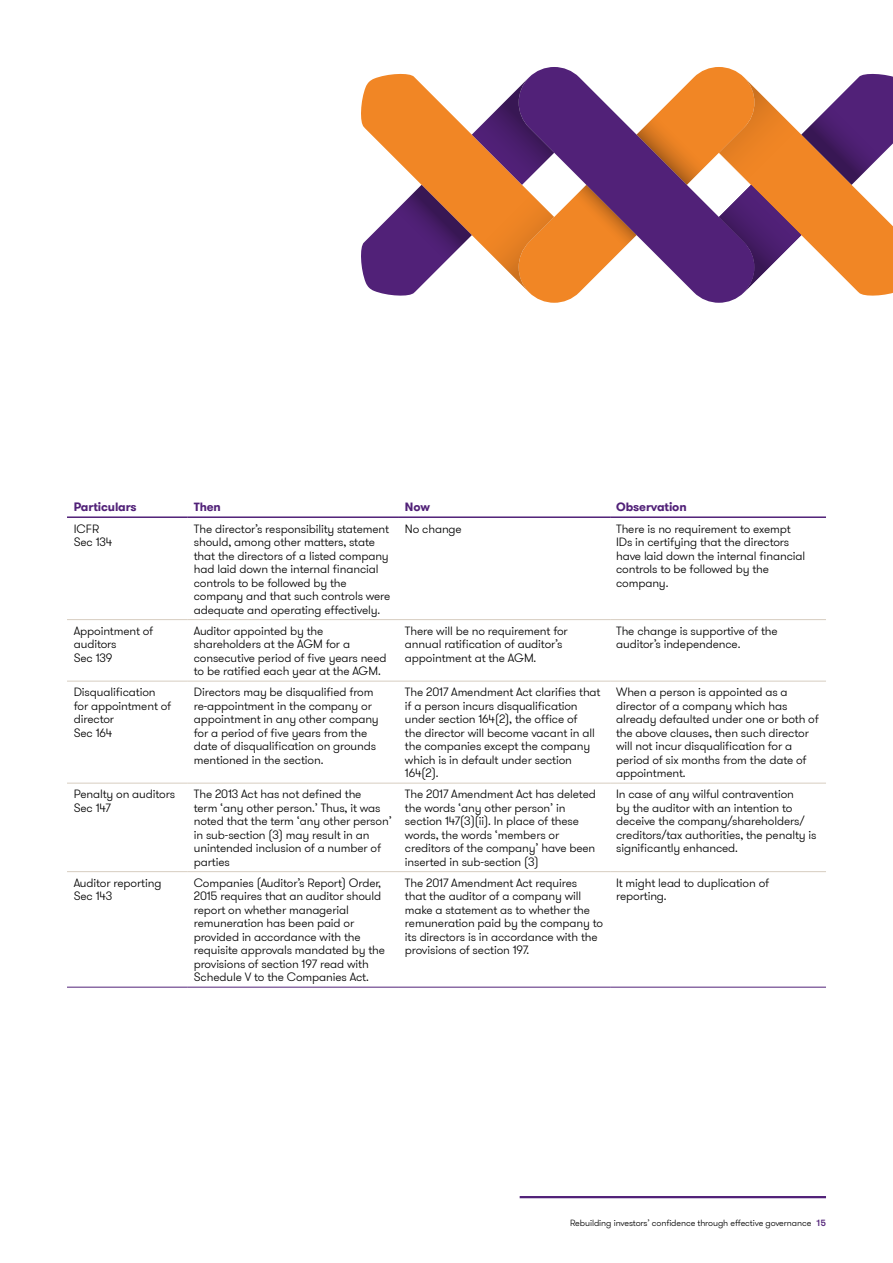
<style>
.page{position:relative;width:893px;height:1263px;background:#fff}
.page>*{position:absolute;margin:0;border:0;box-sizing:border-box;transform-origin:0 0}
.t1{font:300 12px/13.5px "GT Walsheim Pro";letter-spacing:-.01em;color:#000}
.t2{font:700 12px "GT Walsheim Pro";letter-spacing:-.01em;color:#512178}
.t3{font:300 9px "GT Walsheim Pro";letter-spacing:-.01em;color:#000}
.s1{font-weight:500;color:#512178}
</style>
<div class="page">
<hr style="left:520px;top:1196px;width:306px;height:2px;background:#512178">
<hr style="left:67px;top:516px;width:121px;height:2px;background:#512178">
<hr style="left:188px;top:516px;width:211px;height:2px;background:#512178">
<hr style="left:399px;top:516px;width:211px;height:2px;background:#512178">
<hr style="left:610px;top:516px;width:216px;height:2px;background:#512178">
<hr style="left:67px;top:619px;width:121px;height:1px;background:#d7cdc0">
<hr style="left:188px;top:619px;width:211px;height:1px;background:#d7cdc0">
<hr style="left:399px;top:619px;width:211px;height:1px;background:#d7cdc0">
<hr style="left:610px;top:619px;width:216px;height:1px;background:#d7cdc0">
<hr style="left:67px;top:681px;width:121px;height:1px;background:#d7cdc0">
<hr style="left:188px;top:681px;width:211px;height:1px;background:#d7cdc0">
<hr style="left:399px;top:681px;width:211px;height:1px;background:#d7cdc0">
<hr style="left:610px;top:681px;width:216px;height:1px;background:#d7cdc0">
<hr style="left:67px;top:783px;width:121px;height:1px;background:#d7cdc0">
<hr style="left:188px;top:783px;width:211px;height:1px;background:#d7cdc0">
<hr style="left:399px;top:783px;width:211px;height:1px;background:#d7cdc0">
<hr style="left:610px;top:783px;width:216px;height:1px;background:#d7cdc0">
<hr style="left:67px;top:871px;width:121px;height:1px;background:#d7cdc0">
<hr style="left:188px;top:871px;width:211px;height:1px;background:#d7cdc0">
<hr style="left:399px;top:871px;width:211px;height:1px;background:#d7cdc0">
<hr style="left:610px;top:871px;width:216px;height:1px;background:#d7cdc0">
<hr style="left:67px;top:987px;width:121px;height:1px;background:#512178">
<hr style="left:188px;top:987px;width:211px;height:1px;background:#512178">
<hr style="left:399px;top:987px;width:211px;height:1px;background:#512178">
<hr style="left:610px;top:987px;width:216px;height:1px;background:#512178">
<svg style="left:361px;top:67px;width:532px;height:236px"></svg>
<p class="t2" style="left:74px;top:499px;width:64px">Particulars</p>
<p class="t2" style="left:194px;top:499px;width:29px">Then</p>
<p class="t2" style="left:405px;top:499px;width:27px">Now</p>
<p class="t2" style="left:616px;top:499px;width:72px">Observation</p>
<p class="t1" style="left:74px;top:522px;width:40px">ICFR<br>Sec 134</p>
<p class="t1" style="left:194px;top:522px;width:198px">The director’s responsibility statement should, among other matters, state that the directors of a listed company had laid down the internal financial controls to be followed by the company and that such controls were adequate and operating effectively.</p>
<p class="t1" style="left:405px;top:522px;width:58px">No change</p>
<p class="t1" style="left:616px;top:522px;width:191px">There is no requirement to exempt<br>IDs in certifying that the directors have laid down the internal fi nancial controls to be followed by the company.</p>
<p class="t1" style="left:74px;top:624px;width:81px">Appointment of auditors<br>Sec 139</p>
<p class="t1" style="left:194px;top:624px;width:194px">Auditor appointed by the shareholders at the AGM for a consecutive period of five years need to be ratified each year at the AGM.</p>
<p class="t1" style="left:405px;top:624px;width:164px">There will be no requirement for annual ratification of auditor’s appointment at the AGM.</p>
<p class="t1" style="left:616px;top:624px;width:163px">The change is supportive of the auditor’s independence.</p>
<p class="t1" style="left:74px;top:685px;width:99px">Disqualification for appointment of director<br>Sec 164</p>
<p class="t1" style="left:194px;top:685px;width:186px">Directors may be disqualified from re-appointment in the company or appointment in any other company for a period of five years from the date of disqualification on grounds mentioned in the section.</p>
<p class="t1" style="left:405px;top:685px;width:197px">The 2017 Amendment Act clarifies that if a person incurs disqualification under section 164(2), the office of<br>the director will become vacant in all the companies except the company which is in default under section<br>164(2).</p>
<p class="t1" style="left:616px;top:685px;width:204px">When a person is appointed as a director of a company which has already defaulted under one or both of the above clauses, then such director will not incur disqualification for a period of six months from the date of appointment.</p>
<p class="t1" style="left:74px;top:787px;width:103px">Penalty on auditors<br>Sec 147</p>
<p class="t1" style="left:194px;top:787px;width:199px">The 2013 Act has not defi ned the<br>term ‘any other person.’ Thus, it was noted that the term ‘any other person’ in sub-section (3) may result in an unintended inclusion of a number of parties</p>
<p class="t1" style="left:405px;top:787px;width:192px">The 2017 Amendment Act has deleted the words ‘any other person’ in section 147(3)(ii). In place of these words, the words ‘members or creditors of the company’ have been inserted in sub-section (3)</p>
<p class="t1" style="left:616px;top:787px;width:202px">In case of any wilful contravention<br>by the auditor with an intention to deceive the company/shareholders/ creditors/tax authorities, the penalty is significantly enhanced.</p>
<p class="t1" style="left:74px;top:876px;width:89px">Auditor reporting<br>Sec 143</p>
<p class="t1" style="left:194px;top:876px;width:193px">Companies (Auditor’s Report) Order, 2015 requires that an auditor should report on whether managerial remuneration has been paid or provided in accordance with the requisite approvals mandated by the provisions of section 197 read with Schedule V to the Companies Act.</p>
<p class="t1" style="left:405px;top:876px;width:200px">The 2017 Amendment Act requires<br>that the auditor of a company will make a statement as to whether the remuneration paid by the company to its directors is in accordance with the provisions of section 197.</p>
<p class="t1" style="left:616px;top:876px;width:154px">It might lead to duplication of reporting.</p>
<p class="t3" style="left:570px;top:1217px;width:257px">Rebuilding investors’ confidence through effective governance <span class="s1">15</span></p>
</div>
